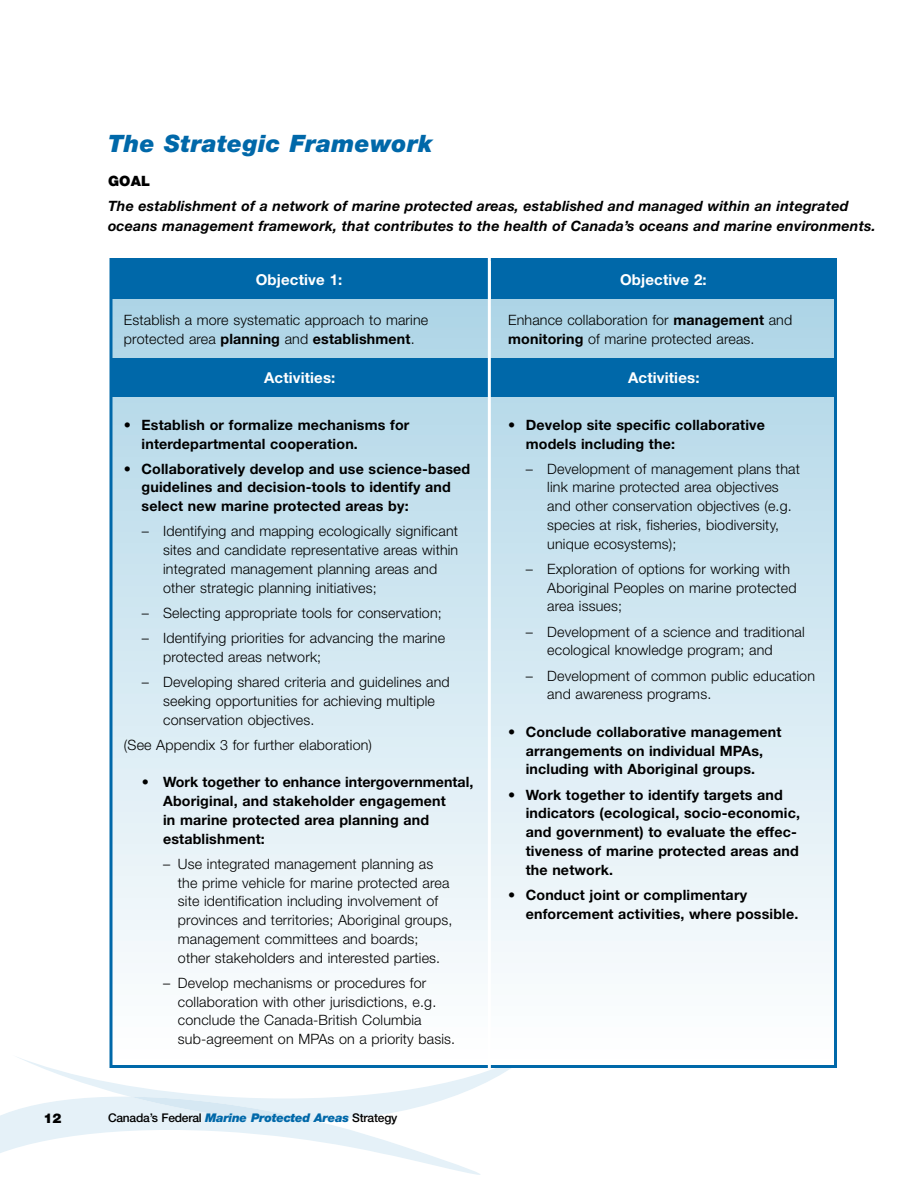
<style>
.page{position:relative;width:918px;height:1188px;background:#fff}
.page>*{position:absolute;margin:0;border:0;box-sizing:border-box;transform-origin:0 0}
.t1{font:italic 900 24px "Helvetica Neue";letter-spacing:.015em;color:#0068a9}
.t2{font:700 15px "Helvetica Neue";letter-spacing:.01em;color:#fff}
.t3{font:300 14.25px/18.8px "Helvetica Neue";letter-spacing:.01em;color:#000}
.t4{font:700 14.25px/18.8px "Helvetica Neue";letter-spacing:.01em;color:#000}
.t5{font:italic 700 14.25px/19.5px "Helvetica Neue";letter-spacing:.01em;color:#000}
.t6{font:900 14.25px "Helvetica Neue";color:#000}
.t7{font:900 13.5px "Helvetica Neue";color:#000}
.t8{font:500 12px "Helvetica Neue";letter-spacing:-.015em;color:#000}
.s1{font-weight:700}
.s2{font-weight:300}
.s3{font-weight:900;font-style:italic;color:#0068a9}
</style>
<div class="page">
<svg style="left:17px;top:1034px;width:494px;height:63px"></svg>
<svg style="left:0;top:1097px;width:480px;height:78px"></svg>
<div style="left:111px;top:1053px;width:724px;height:13px;background:#fff"></div>
<div style="left:111px;top:1042px;width:724px;height:16px;background:#fefeff"></div>
<div style="left:111px;top:1032px;width:724px;height:16px;background:#fdfefe"></div>
<div style="left:111px;top:1010px;width:724px;height:16px;background:#fafdfe"></div>
<div style="left:111px;top:999px;width:724px;height:16px;background:#f9fcfd"></div>
<div style="left:111px;top:988px;width:724px;height:17px;background:#f8fbfd"></div>
<div style="left:111px;top:978px;width:724px;height:16px;background:#f7fbfc"></div>
<div style="left:111px;top:967px;width:724px;height:16px;background:#f6fafc"></div>
<div style="left:111px;top:956px;width:724px;height:16px;background:#f5f9fc"></div>
<div style="left:111px;top:945px;width:724px;height:17px;background:#f4f9fb"></div>
<div style="left:111px;top:935px;width:724px;height:16px;background:#f3f8fb"></div>
<div style="left:111px;top:924px;width:724px;height:16px;background:#f1f8fb"></div>
<div style="left:111px;top:913px;width:724px;height:16px;background:#f0f7fa"></div>
<div style="left:111px;top:902px;width:724px;height:17px;background:#eff6fa"></div>
<div style="left:111px;top:892px;width:724px;height:16px;background:#eef6fa"></div>
<div style="left:111px;top:881px;width:724px;height:16px;background:#edf5f9"></div>
<div style="left:111px;top:870px;width:724px;height:16px;background:#ecf5f9"></div>
<div style="left:111px;top:859px;width:724px;height:17px;background:#ebf4f8"></div>
<div style="left:111px;top:849px;width:724px;height:16px;background:#eaf3f8"></div>
<div style="left:111px;top:838px;width:724px;height:16px;background:#e8f3f8"></div>
<div style="left:111px;top:827px;width:724px;height:16px;background:#e7f2f7"></div>
<div style="left:111px;top:816px;width:724px;height:16px;background:#e6f2f7"></div>
<div style="left:111px;top:806px;width:724px;height:16px;background:#e5f1f7"></div>
<div style="left:111px;top:795px;width:724px;height:16px;background:#e4f0f7"></div>
<div style="left:111px;top:784px;width:724px;height:16px;background:#e3f0f7"></div>
<div style="left:111px;top:773px;width:724px;height:16px;background:#e2eff7"></div>
<div style="left:111px;top:763px;width:724px;height:16px;background:#e1eff6"></div>
<div style="left:111px;top:752px;width:724px;height:16px;background:#dfeff6"></div>
<div style="left:111px;top:741px;width:724px;height:16px;background:#deeef6"></div>
<div style="left:111px;top:730px;width:724px;height:16px;background:#ddeef5"></div>
<div style="left:111px;top:719px;width:724px;height:17px;background:#dcedf5"></div>
<div style="left:111px;top:709px;width:724px;height:16px;background:#dbecf4"></div>
<div style="left:111px;top:698px;width:724px;height:16px;background:#daecf4"></div>
<div style="left:111px;top:687px;width:724px;height:16px;background:#d9ebf4"></div>
<div style="left:111px;top:676px;width:724px;height:17px;background:#d7ebf3"></div>
<div style="left:111px;top:666px;width:724px;height:16px;background:#d6eaf3"></div>
<div style="left:111px;top:655px;width:724px;height:16px;background:#d5e9f3"></div>
<div style="left:111px;top:644px;width:724px;height:16px;background:#d4e9f2"></div>
<div style="left:111px;top:633px;width:724px;height:17px;background:#d3e8f2"></div>
<div style="left:111px;top:623px;width:724px;height:16px;background:#d2e7f2"></div>
<div style="left:111px;top:612px;width:724px;height:16px;background:#d0e7f1"></div>
<div style="left:111px;top:601px;width:724px;height:16px;background:#cfe6f1"></div>
<div style="left:111px;top:590px;width:724px;height:17px;background:#cee6f0"></div>
<div style="left:111px;top:580px;width:724px;height:16px;background:#cde5f0"></div>
<div style="left:111px;top:569px;width:724px;height:16px;background:#cce4f0"></div>
<div style="left:111px;top:558px;width:724px;height:16px;background:#cbe4ef"></div>
<div style="left:111px;top:547px;width:724px;height:16px;background:#cae3ef"></div>
<div style="left:111px;top:537px;width:724px;height:16px;background:#c8e3ef"></div>
<div style="left:111px;top:526px;width:724px;height:16px;background:#c7e2ee"></div>
<div style="left:111px;top:515px;width:724px;height:16px;background:#c6e1ee"></div>
<div style="left:111px;top:504px;width:724px;height:16px;background:#c5e1ee"></div>
<div style="left:111px;top:494px;width:724px;height:16px;background:#c4e0ed"></div>
<div style="left:111px;top:483px;width:724px;height:16px;background:#c3dfed"></div>
<div style="left:111px;top:472px;width:724px;height:16px;background:#c1dfec"></div>
<div style="left:111px;top:461px;width:724px;height:16px;background:#c0deec"></div>
<div style="left:111px;top:450px;width:724px;height:17px;background:#bfdeec"></div>
<div style="left:111px;top:440px;width:724px;height:16px;background:#beddeb"></div>
<div style="left:111px;top:429px;width:724px;height:16px;background:#bddceb"></div>
<div style="left:111px;top:418px;width:724px;height:16px;background:#bbdceb"></div>
<div style="left:111px;top:407px;width:724px;height:17px;background:#badbea"></div>
<div style="left:111px;top:397px;width:724px;height:16px;background:#b9dbea"></div>
<svg style="left:114px;top:396px;width:719px;height:1px"></svg>
<div style="left:111px;top:343px;width:724px;height:16px;background:#b3d8e8"></div>
<div style="left:111px;top:332px;width:724px;height:16px;background:#b2d7e8"></div>
<div style="left:111px;top:321px;width:724px;height:17px;background:#b1d6e7"></div>
<div style="left:111px;top:311px;width:724px;height:16px;background:#afd6e7"></div>
<div style="left:111px;top:300px;width:724px;height:16px;background:#aed5e7"></div>
<div style="left:111px;top:289px;width:724px;height:16px;background:linear-gradient(to right,#add4e6,#add4e6)"></div>
<div style="left:111px;top:260px;width:377px;height:38px;background:#0068a9"></div>
<div style="left:112px;top:358px;width:376px;height:38px;background:#0068a9"></div>
<div style="left:491px;top:260px;width:344px;height:38px;background:#0068a9"></div>
<div style="left:491px;top:358px;width:346px;height:38px;background:#0068a9"></div>
<hr style="left:488px;top:253px;width:3px;height:816px;background:#fff">
<h1 class="t1" style="left:108px;top:135px;width:326px">The Strategic Framework</h1>
<p class="t6" style="left:108px;top:176px;width:44px">GOAL</p>
<p class="t5" style="left:108px;top:198px;width:769px">The establishment of a network of marine protected areas, established and managed within an integrated oceans management framework, that contributes to the health of Canada’s oceans and marine environments.</p>
<p class="t2" style="left:256px;top:274px;width:88px">Objective 1:</p>
<p class="t2" style="left:620px;top:274px;width:88px">Objective 2:</p>
<p class="t3" style="left:124px;top:312px;width:306px">Establish a more systematic approach to marine protected area <span class="s1">planning</span> and <span class="s1">establishment</span>.</p>
<p class="t3" style="left:508px;top:312px;width:286px">Enhance collaboration for <span class="s1">management</span> and <span class="s1">monitoring</span> of marine protected areas.</p>
<p class="t2" style="left:264px;top:372px;width:73px">Activities:</p>
<p class="t2" style="left:628px;top:372px;width:73px">Activities:</p>
<p class="t4" style="left:142px;top:417px;width:269px;text-indent:-18px"><span class="s2">•</span> Establish or formalize mechanisms for interdepartmental cooperation.</p>
<p class="t4" style="left:142px;top:461px;width:330px;text-indent:-18px">• Collaboratively develop and use science-based guidelines and decision-tools to identify and select new marine protected areas by:</p>
<p class="t3" style="left:163px;top:523px;width:297px;text-indent:-21px">– Identifying and mapping ecologically significant sites and candidate representative areas within integrated management planning areas and other strategic planning initiatives;</p>
<p class="t3" style="left:142px;top:605px;width:302px">– Selecting appropriate tools for conservation;</p>
<p class="t3" style="left:163px;top:630px;width:283px;text-indent:-21px">– Identifying priorities for advancing the marine protected areas network;</p>
<p class="t3" style="left:163px;top:674px;width:288px;text-indent:-21px">– Developing shared criteria and guidelines and seeking opportunities for achieving multiple conservation objectives.</p>
<p class="t3" style="left:124px;top:737px;width:250px">(See Appendix 3 for further elaboration)</p>
<p class="t4" style="left:163px;top:774px;width:312px;text-indent:-21px"><span class="s2">•</span> Work together to enhance intergovernmental, Aboriginal, and stakeholder engagement<br>in marine protected area planning and establishment:</p>
<p class="t3" style="left:178px;top:856px;width:276px;text-indent:-15px">– Use integrated management planning as the prime vehicle for marine protected area site identification including involvement of provinces and territories; Aboriginal groups, management committees and boards; other stakeholders and interested parties.</p>
<p class="t3" style="left:178px;top:975px;width:279px;text-indent:-15px">– Develop mechanisms or procedures for collaboration with other jurisdictions, e.g. conclude the Canada-British Columbia sub-agreement on MPAs on a priority basis.</p>
<p class="t4" style="left:526px;top:417px;width:241px;text-indent:-18px"><span class="s2">•</span> Develop site specific collaborative models including the:</p>
<p class="t3" style="left:547px;top:461px;width:254px;text-indent:-21px">– Development of management plans that link marine protected area objectives and other conservation objectives (e.g. species at risk, fisheries, biodiversity, unique ecosystems);</p>
<p class="t3" style="left:547px;top:561px;width:251px;text-indent:-21px">– Exploration of options for working with<br>Aboriginal Peoples on marine protected area issues;</p>
<p class="t3" style="left:547px;top:624px;width:259px;text-indent:-21px">– Development of a science and traditional ecological knowledge program; and</p>
<p class="t3" style="left:547px;top:668px;width:269px;text-indent:-21px">– Development of common public education and awareness programs.</p>
<p class="t4" style="left:526px;top:724px;width:257px;text-indent:-18px"><span class="s2">•</span> Conclude collaborative management arrangements on individual MPAs, including with Aboriginal groups.</p>
<p class="t4" style="left:526px;top:787px;width:276px;text-indent:-18px"><span class="s2">•</span> Work together to identify targets and indicators (ecological, socio-economic, and government) to evaluate the effec&shy;tiveness of marine protected areas and the network.</p>
<p class="t4" style="left:526px;top:887px;width:274px;text-indent:-18px"><span class="s2">•</span> Conduct joint or complimentary enforcement activities, where possible.</p>
<p class="t7" style="left:44px;top:1113px;width:20px">12</p>
<p class="t8" style="left:108px;top:1113px;width:291px">Canada’s Federal <span class="s3">Marine Protected Areas</span> Strategy</p>
</div>
